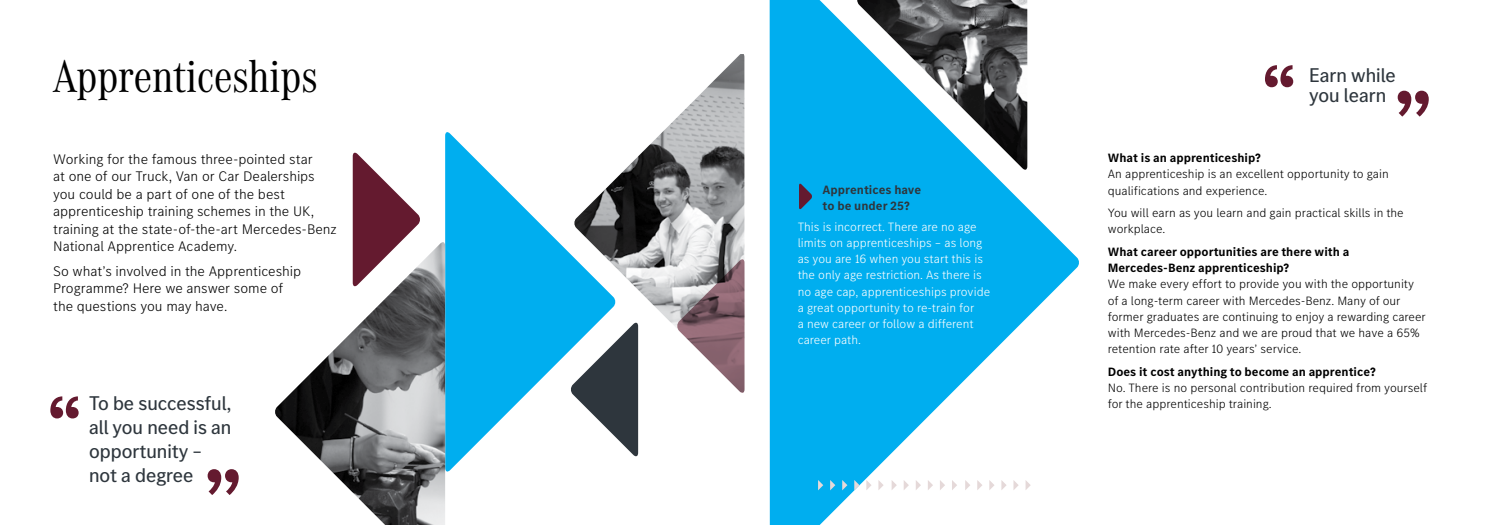
<style>
.page{position:relative;width:1489px;height:525px;background:#fff}
.page>*{position:absolute;margin:0;border:0;box-sizing:border-box;transform-origin:0 0}
.t1{font:700 condensed 87.5px "MB Corpo S Title";color:#641a2f}
.t2{font:700 condensed 87.5px "MB Corpo S Text";color:#641a2f}
.t3{font:47.5px "MB Corpo A Title Cond";color:#000}
.t4{font:20.62px/23.8px "MB Corpo S Title";color:#2e363d}
.t5{font:300 14.38px/17.5px "MB Corpo S Text";letter-spacing:-.005em;color:#000}
.t6{font:300 12.5px/16.2px "MB Corpo S Text";color:#000}
.t7{font:300 12.5px/16.2px "MB Corpo S Text";color:#fff}
.t8{font:700 12.5px/16.2px "MB Corpo S Text";color:#000}
.t9{font:700 12.5px/16.2px "MB Corpo S Text";color:#2e363d}
.s1{font-family:"MB Corpo S Text"}
</style>
<div class="page">
<svg style="left:769px;top:0;width:310px;height:524px;fill:#00aeef"></svg>
<img style="left:857px;top:0;width:170px;height:171px">
<svg style="left:799px;top:183px;width:13px;height:27px"></svg>
<svg style="left:818px;top:479px;width:5px;height:11px"></svg>
<svg style="left:830px;top:479px;width:5px;height:11px"></svg>
<svg style="left:842px;top:479px;width:5px;height:11px"></svg>
<svg style="left:854px;top:479px;width:5px;height:11px"></svg>
<svg style="left:866px;top:479px;width:5px;height:11px"></svg>
<svg style="left:878px;top:479px;width:5px;height:11px"></svg>
<svg style="left:891px;top:479px;width:5px;height:11px"></svg>
<svg style="left:903px;top:479px;width:5px;height:11px"></svg>
<svg style="left:915px;top:479px;width:5px;height:11px"></svg>
<svg style="left:927px;top:479px;width:6px;height:11px"></svg>
<svg style="left:939px;top:479px;width:6px;height:11px"></svg>
<svg style="left:951px;top:479px;width:6px;height:11px"></svg>
<svg style="left:965px;top:479px;width:5px;height:11px"></svg>
<svg style="left:977px;top:479px;width:5px;height:11px"></svg>
<svg style="left:989px;top:479px;width:5px;height:11px"></svg>
<svg style="left:1001px;top:479px;width:5px;height:11px"></svg>
<svg style="left:1013px;top:479px;width:5px;height:11px"></svg>
<svg style="left:1025px;top:479px;width:5px;height:11px"></svg>
<svg style="left:353px;top:152px;width:67px;height:90px"></svg>
<svg style="left:445px;top:132px;width:128px;height:340px;fill:#00aeef"></svg>
<img style="left:573px;top:54px;width:171px;height:338px">
<img style="left:275px;top:242px;width:170px;height:282px">
<svg style="left:570px;top:321px;width:68px;height:136px"></svg>
<svg style="left:676px;top:258px;width:68px;height:135px"></svg>
<h2 class="t3" style="left:53px;top:45px;width:266px">Apprenticeships</h2>
<p class="t5" style="left:53px;top:149px;width:285px">Working for the famous three-pointed star<br>at one of our Truck, Van or Car Dealerships you could be a part of one of the best apprenticeship training schemes in the UK, training at the state-of-the-art Mercedes‑ Benz National Apprentice Academy.</p>
<p class="t5" style="left:53px;top:261px;width:249px">So what’s involved in the Apprenticeship<br>Programme? Here we answer some of the questions you may have.</p>
<h1 class="t1" style="left:48px;top:369px;width:34px">“</h1>
<h3 class="t4" style="left:89px;top:390px;width:144px">To be successful, all you need is an opportunity – not a degree</h3>
<h1 class="t2" style="left:204px;top:441px;width:38px">”</h1>
<p class="t9" style="left:822px;top:181px;width:100px">Apprentices have to be under 25?</p>
<p class="t7" style="left:797px;top:217px;width:194px">This is incorrect. There are no age limits on apprenticeships – as long as you are 16 when you start this is the only age restriction. As there is no age cap, apprenticeships provide a great opportunity to re-train for<br>a new career or follow a different career path.</p>
<h1 class="t1" style="left:1262px;top:38px;width:170px">“ <span class="s1">”</span></h1>
<h3 class="t4" style="left:1308px;top:63px;width:88px;line-height:20.6px">Earn while you learn</h3>
<p class="t8" style="left:1107px;top:149px;width:155px">What is an apprenticeship?</p>
<p class="t6" style="left:1107px;top:165px;width:282px">An apprenticeship is an excellent opportunity to gain qualifications and experience.</p>
<p class="t6" style="left:1107px;top:204px;width:297px">You will earn as you learn and gain practical skills in the workplace.</p>
<p class="t8" style="left:1107px;top:243px;width:243px">What career opportunities are there with a<br>Mercedes‑Benz apprenticeship?</p>
<p class="t6" style="left:1107px;top:275px;width:319px">We make every effort to provide you with the opportunity of a long-term career with Mercedes‑ Benz. Many of our former graduates are continuing to enjoy a rewarding career with Mercedes‑ Benz and we are proud that we have a 65% retention rate after 10 years’ service.</p>
<p class="t8" style="left:1107px;top:363px;width:269px">Does it cost anything to become an apprentice?</p>
<p class="t6" style="left:1107px;top:379px;width:321px">No. There is no personal contribution required from yourself for the apprenticeship training.</p>
</div>
